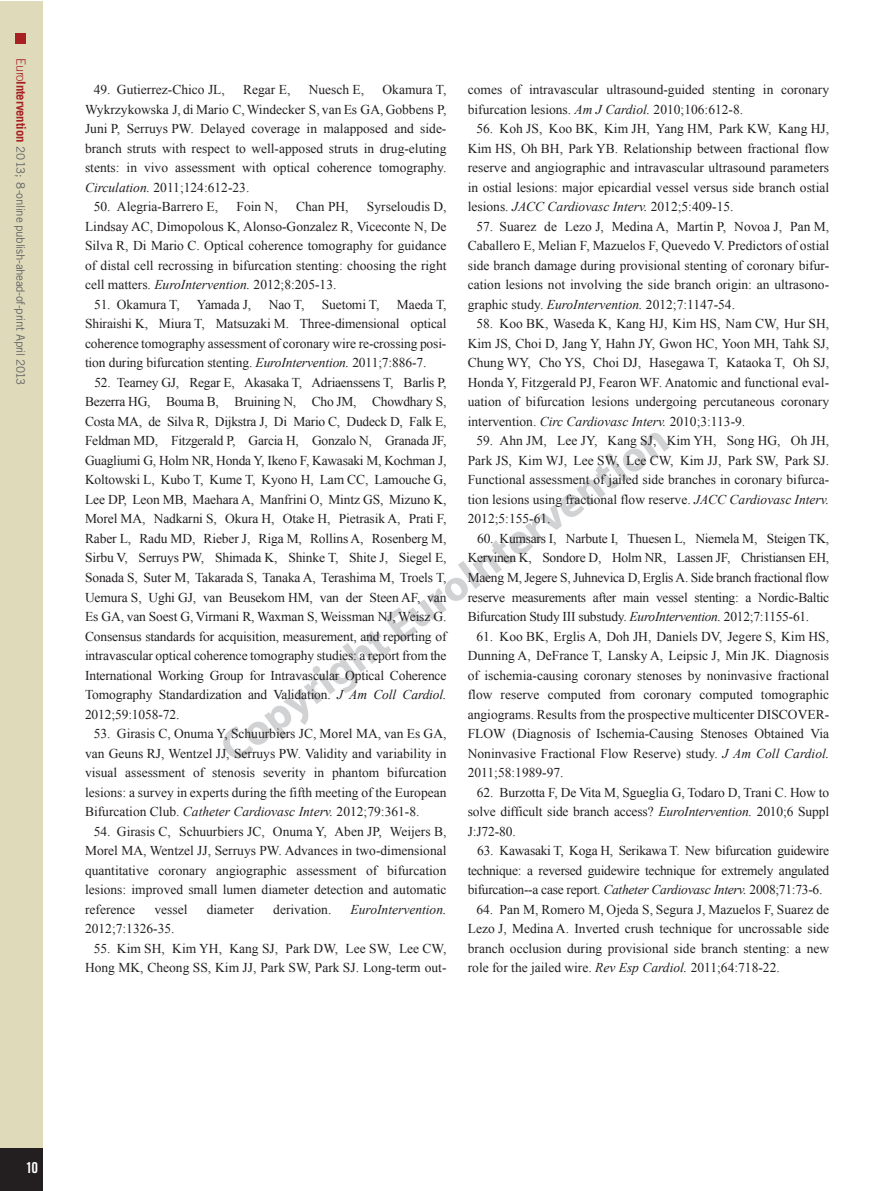
<style>
.page{position:relative;width:893px;height:1191px;background:#fff}
.page>*{position:absolute;margin:0;border:0;box-sizing:border-box;transform-origin:0 0}
.t1{font:15px "Trade Gothic LT Std Bd Cn 20";color:#fff}
.t2{font:13.5px/19.5px "Times New Roman";color:#231f20;text-align:justify}
.t3{font:italic 13.5px "Times New Roman";color:#231f20}
.t4{font:11.7px "Trade Gothic LT Std";letter-spacing:-.03em;color:#636366}
.s1{font-weight:300;font-size:12.75px;color:#a72023}
.s2{font-weight:700;font-size:12.75px;color:#a72023}
.s3{font-style:italic}
</style>
<div class="page">
<svg style="left:223px;top:433px;width:447px;height:325px"></svg>
<div style="left:0;top:1px;width:43px;height:1190px;background:#dedaba"></div>
<div style="left:0;top:1148px;width:43px;height:43px;background:#231f20"></div>
<div style="left:16px;top:34px;width:10px;height:10px;background:#a72023"></div>
<p class="t4" style="left:28px;top:58px;width:328px;rotate:90deg"><span class="s1">Euro</span><span class="s2">Intervention</span> 2013; 8-online publish-ahead-of-print April 2013</p>
<p class="t2" style="left:85px;top:80px;width:363px;text-indent:297px">Okamura T, Wykrzykowska J, di Mario C, Windecker S, van Es GA, Gobbens P, Juni P, Serruys PW. Delayed coverage in malapposed and side-- branch struts with respect to well--apposed struts in drug--eluting stents: in vivo assessment with optical coherence tomography.<br><span class="s3">Circulation.</span> 2011;;124:612--23.</p>
<p class="t2" style="left:94px;top:197px;width:126px">50. Alegria--Barrero E,</p>
<p class="t2" style="left:236px;top:197px;width:43px">Foin N,</p>
<p class="t2" style="left:296px;top:197px;width:54px">Chan PH,</p>
<p class="t2" style="left:94px;top:80px;width:133px">49. Gutierrez--Chico JL,</p>
<p class="t2" style="left:243px;top:80px;width:49px">Regar E,</p>
<p class="t2" style="left:309px;top:80px;width:57px">Nuesch E,</p>
<p class="t2" style="left:85px;top:197px;width:363px;text-indent:282px">Syrseloudis D, Lindsay AC, Dimopolous K, Alonso--Gonzalez R, Viceconte N, De Silva R, Di Mario C. Optical coherence tomography for guidance of distal cell recrossing in bifurcation stenting: choosing the right cell matters. <span class="s3">EuroIntervention.</span> 2012;;8:205--13.</p>
<p class="t2" style="left:94px;top:294px;width:87px">51. Okamura T,</p>
<p class="t2" style="left:197px;top:294px;width:56px">Yamada J,</p>
<p class="t2" style="left:269px;top:294px;width:37px">Nao T,</p>
<p class="t2" style="left:322px;top:294px;width:59px">Suetomi T,</p>
<p class="t2" style="left:85px;top:294px;width:363px;text-indent:312px">Maeda T, Shiraishi K, Miura T, Matsuzaki M. Three--dimensional optical coherence tomography assessment of coronary wire re--crossing posi-- tion during bifurcation stenting. <span class="s3">EuroIntervention.</span> 2011;;7:886--7.</p>
<p class="t2" style="left:85px;top:372px;width:363px;text-indent:9px">52. Tearney GJ, Regar E, Akasaka T, Adriaenssens T, Barlis P, Bezerra HG, Bouma B, Bruining N, Cho JM, Chowdhary S, Costa MA, de Silva R, Dijkstra J, Di Mario C, Dudeck D, Falk E, Feldman MD, Fitzgerald P, Garcia H, Gonzalo N, Granada JF, Guagliumi G, Holm NR, Honda Y, Ikeno F, Kawasaki M, Kochman J, Koltowski L, Kubo T, Kume T, Kyono H, Lam CC, Lamouche G, Lee DP, Leon MB, Maehara A, Manfrini O, Mintz GS, Mizuno K, Morel MA, Nadkarni S, Okura H, Otake H, Pietrasik A, Prati F, Raber L, Radu MD, Rieber J, Riga M, Rollins A, Rosenberg M, Sirbu V, Serruys PW, Shimada K, Shinke T, Shite J, Siegel E, Sonada S, Suter M, Takarada S, Tanaka A, Terashima M, Troels T, Uemura S, Ughi GJ, van Beusekom HM, van der Steen AF, van Es GA, van Soest G, Virmani R, Waxman S, Weissman NJ, Weisz G.<br>Consensus standards for acquisition, measurement, and reporting of intravascular optical coherence tomography studies: a report from the International Working Group for Intravascular Optical Coherence Tomography Standardization and Validation. <span class="s3">J Am Coll Cardiol.<br></span>2012;;59:1058--72.</p>
<p class="t2" style="left:85px;top:723px;width:363px;text-indent:9px">53. Girasis C, Onuma Y, Schuurbiers JC, Morel MA, van Es GA, van Geuns RJ, Wentzel JJ, Serruys PW. Validity and variability in visual assessment of stenosis severity in phantom bifurcation lesions: a survey in experts during the fifth meeting of the European Bifurcation Club. <span class="s3">Catheter Cardiovasc Interv.</span> 2012;;79:361--8.</p>
<p class="t2" style="left:85px;top:821px;width:363px;text-indent:9px">54. Girasis C, Schuurbiers JC, Onuma Y, Aben JP, Weijers B, Morel MA, Wentzel JJ, Serruys PW. Advances in two--dimensional quantitative coronary angiographic assessment of bifurcation lesions: improved small lumen diameter detection and automatic reference</p>
<p class="t2" style="left:154px;top:899px;width:34px">vessel</p>
<p class="t2" style="left:207px;top:899px;width:49px">diameter</p>
<p class="t2" style="left:273px;top:899px;width:60px">derivation.</p>
<p class="t3" style="left:351px;top:901px;width:97px">EuroIntervention.</p>
<p class="t2" style="left:85px;top:918px;width:91px">2012;;7:1326--35.</p>
<p class="t2" style="left:85px;top:938px;width:363px;text-align:right">55. Kim SH, Kim YH, Kang SJ, Park DW, Lee SW, Lee CW,<br>Hong MK, Cheong SS, Kim JJ, Park SW, Park SJ. Long--term out--</p>
<p class="t2" style="left:468px;top:80px;width:363px">comes of intravascular ultrasound--guided stenting in coronary bifurcation lesions. <span class="s3">Am J Cardiol.</span> 2010;;106:612--8.</p>
<p class="t2" style="left:468px;top:119px;width:363px;text-indent:9px">56. Koh JS, Koo BK, Kim JH, Yang HM, Park KW, Kang HJ, Kim HS, Oh BH, Park YB. Relationship between fractional flow reserve and angiographic and intravascular ultrasound parameters in ostial lesions: major epicardial vessel versus side branch ostial lesions. <span class="s3">JACC Cardiovasc Interv.</span> 2012;;5:409--15.</p>
<p class="t2" style="left:468px;top:216px;width:363px;text-indent:9px">57. Suarez de Lezo J, Medina A, Martin P, Novoa J, Pan M, Caballero E, Melian F, Mazuelos F, Quevedo V. Predictors of ostial side branch damage during provisional stenting of coronary bifur-- cation lesions not involving the side branch origin: an ultrasono-- graphic study. <span class="s3">EuroIntervention.</span> 2012;;7:1147--54.</p>
<p class="t2" style="left:468px;top:314px;width:363px;text-indent:9px">58. Koo BK, Waseda K, Kang HJ, Kim HS, Nam CW, Hur SH, Kim JS, Choi D, Jang Y, Hahn JY, Gwon HC, Yoon MH, Tahk SJ, Chung WY, Cho YS, Choi DJ, Hasegawa T, Kataoka T, Oh SJ, Honda Y, Fitzgerald PJ, Fearon WF. Anatomic and functional eval-- uation of bifurcation lesions undergoing percutaneous coronary intervention. <span class="s3">Circ Cardiovasc Interv.</span> 2010;;3:113--9.</p>
<p class="t2" style="left:468px;top:431px;width:363px;text-indent:9px">59. Ahn JM, Lee JY, Kang SJ, Kim YH, Song HG, Oh JH, Park JS, Kim WJ, Lee SW, Lee CW, Kim JJ, Park SW, Park SJ.<br>Functional assessment of jailed side branches in coronary bifurca-- tion lesions using fractional flow reserve. <span class="s3">JACC Cardiovasc Interv.<br></span>2012;;5:155--61.</p>
<p class="t2" style="left:468px;top:528px;width:363px;text-indent:9px">60. Kumsars I, Narbute I, Thuesen L, Niemela M, Steigen TK, Kervinen K, Sondore D, Holm NR, Lassen JF, Christiansen EH, Maeng M, Jegere S, Juhnevica D, Erglis A. Side branch fractional flow reserve measurements after main vessel stenting: a Nordic--Baltic Bifurcation Study III substudy. <span class="s3">EuroIntervention.</span> 2012;;7:1155--61.</p>
<p class="t2" style="left:468px;top:626px;width:363px;text-indent:9px">61. Koo BK, Erglis A, Doh JH, Daniels DV, Jegere S, Kim HS, Dunning A, DeFrance T, Lansky A, Leipsic J, Min JK. Diagnosis of ischemia--causing coronary stenoses by noninvasive fractional flow reserve computed from coronary computed tomographic angiograms. Results from the prospective multicenter DISCOVER-- FLOW (Diagnosis of Ischemia--Causing Stenoses Obtained Via Noninvasive Fractional Flow Reserve) study. <span class="s3">J Am Coll Cardiol.<br></span>2011;;58:1989--97.</p>
<p class="t2" style="left:468px;top:782px;width:363px;text-indent:9px">62. Burzotta F, De Vita M, Sgueglia G, Todaro D, Trani C. How to solve difficult side branch access? <span class="s3">EuroIntervention.</span> 2010;;6 Suppl J:J72--80.</p>
<p class="t2" style="left:468px;top:840px;width:363px;text-indent:9px">63. Kawasaki T, Koga H, Serikawa T. New bifurcation guidewire technique: a reversed guidewire technique for extremely angulated bifurcation----a case report. <span class="s3">Catheter Cardiovasc Interv.</span> 2008;;71:73--6.</p>
<p class="t2" style="left:468px;top:899px;width:363px;text-indent:9px">64. Pan M, Romero M, Ojeda S, Segura J, Mazuelos F, Suarez de Lezo J, Medina A. Inverted crush technique for uncrossable side branch occlusion during provisional side branch stenting: a new role for the jailed wire. <span class="s3">Rev Esp Cardiol.</span> 2011;;64:718--22.</p>
<p class="t1" style="left:26px;top:1158px;width:14px">10</p>
</div>
